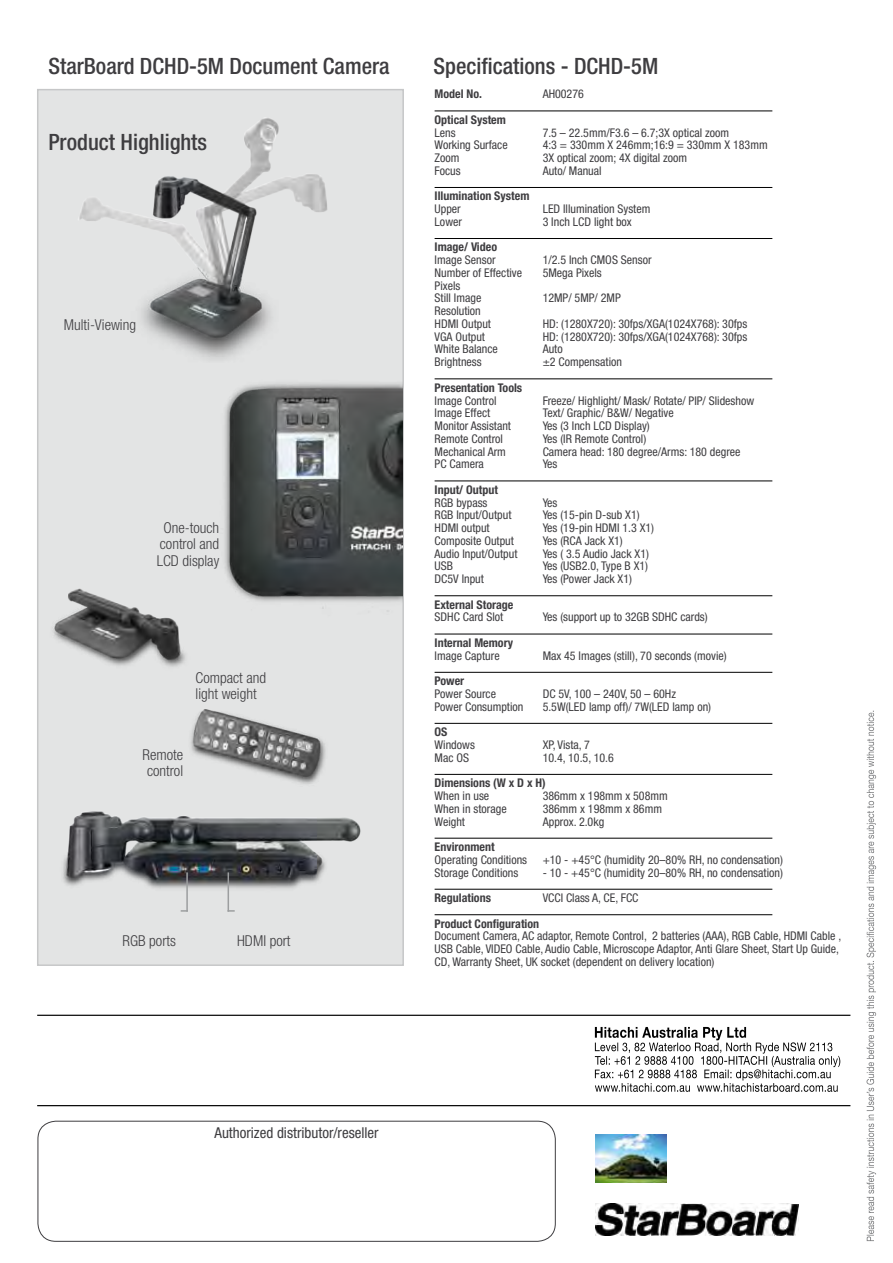
<style>
.page{position:relative;width:893px;height:1263px;background:#fff}
.page>*{position:absolute;margin:0;border:0;box-sizing:border-box;transform-origin:0 0}
.t1{font:500 condensed 22.5px "Helvetica Neue";color:#3e3d40}
.t2{font:300 condensed 15px/16.5px "Helvetica Neue";color:#3e3d40}
.t3{font:condensed 15px "Helvetica Neue";color:#3e3d40}
.t4{font:condensed 12px/12.8px "Helvetica Neue";color:#3e3d40}
.t5{font:700 condensed 12px "Helvetica Neue";color:#3e3d40}
</style>
<div class="page">
<div style="left:38px;top:90px;width:365px;height:875px;background:#e3e4e4"></div>
<div style="left:37px;top:89px;width:367px;height:877px;border:2px solid #c6c7c8"></div>
<img style="left:78px;top:118px;width:250px;height:241px">
<hr style="left:435px;top:111px;width:337px;height:1px;background:#000">
<hr style="left:435px;top:187px;width:337px;height:1px;background:#000">
<hr style="left:435px;top:238px;width:337px;height:1px;background:#000">
<hr style="left:435px;top:379px;width:337px;height:1px;background:#000">
<hr style="left:435px;top:481px;width:337px;height:1px;background:#000">
<hr style="left:435px;top:595px;width:337px;height:1px;background:#000">
<hr style="left:435px;top:634px;width:337px;height:1px;background:#000">
<hr style="left:435px;top:672px;width:337px;height:1px;background:#000">
<hr style="left:435px;top:723px;width:337px;height:1px;background:#000">
<hr style="left:435px;top:774px;width:337px;height:1px;background:#000">
<hr style="left:435px;top:838px;width:337px;height:1px;background:#000">
<hr style="left:435px;top:889px;width:337px;height:1px;background:#000">
<hr style="left:435px;top:914px;width:337px;height:1px;background:#000">
<img style="left:595px;top:1204px;width:204px;height:32px">
<div style="left:38px;top:1121px;width:518px;height:121px;border:1px solid #3e3d40;border-radius:18px"></div>
<img style="left:595px;top:1134px;width:72px;height:48px">
<img style="left:224px;top:361px;width:178px;height:263px">
<img style="left:37px;top:568px;width:148px;height:110px">
<img style="left:190px;top:709px;width:136px;height:50px">
<img style="left:63px;top:759px;width:298px;height:153px">
<hr style="left:186px;top:872px;width:2px;height:40px;background:#9c9e9f">
<hr style="left:228px;top:872px;width:1px;height:40px;background:#9c9e9f">
<svg style="left:229px;top:910px;width:6px;height:2px"></svg>
<svg style="left:181px;top:910px;width:7px;height:2px"></svg>
<svg style="left:866px;top:711px;width:10px;height:530px"></svg>
<svg style="left:595px;top:1027px;width:245px;height:65px"></svg>
<hr style="left:37px;top:1105px;width:813px;height:1px;background:#000">
<hr style="left:37px;top:1015px;width:813px;height:1px;background:#000">
<h1 class="t1" style="left:48px;top:53px;width:343px">StarBoard DCHD-5M Document Camera</h1>
<h1 class="t1" style="left:434px;top:53px;width:226px">Specifications - DCHD-5M</h1>
<p class="t5" style="left:435px;top:87px;width:49px">Model No.</p>
<p class="t4" style="left:543px;top:88px;width:43px">AH00276</p>
<p class="t5" style="left:435px;top:112px;width:73px">Optical System</p>
<p class="t4" style="left:435px;top:126px;width:23px">Lens</p>
<p class="t4" style="left:543px;top:126px;width:188px">7.5 – 22.5mm/F3.6 – 6.7;3X optical zoom</p>
<p class="t4" style="left:435px;top:139px;width:75px">Working Surface</p>
<p class="t4" style="left:543px;top:139px;width:226px">4:3 = 330mm X 246mm;16:9 = 330mm X 183mm</p>
<p class="t4" style="left:435px;top:151px;width:26px">Zoom</p>
<p class="t4" style="left:543px;top:151px;width:146px">3X optical zoom; 4X digital zoom</p>
<p class="t4" style="left:435px;top:164px;width:27px">Focus</p>
<p class="t4" style="left:543px;top:164px;width:60px">Auto/ Manual</p>
<p class="t5" style="left:435px;top:189px;width:96px">Illumination System</p>
<p class="t4" style="left:435px;top:202px;width:28px">Upper</p>
<p class="t4" style="left:543px;top:202px;width:109px">LED Illumination System</p>
<p class="t4" style="left:435px;top:215px;width:29px">Lower</p>
<p class="t4" style="left:543px;top:215px;width:91px">3 Inch LCD light box</p>
<p class="t5" style="left:435px;top:240px;width:64px">Image/ Video</p>
<p class="t4" style="left:435px;top:253px;width:63px">Image Sensor</p>
<p class="t4" style="left:543px;top:253px;width:110px">1/2.5 Inch CMOS Sensor</p>
<p class="t4" style="left:435px;top:266px;width:89px">Number of Effective</p>
<p class="t4" style="left:543px;top:266px;width:61px">5Mega Pixels</p>
<p class="t4" style="left:435px;top:279px;width:48px">Pixels<br>Still Image</p>
<h1 class="t1" style="left:48px;top:128px;width:160px">Product Highlights</h1>
<p class="t4" style="left:543px;top:292px;width:80px">12MP/ 5MP/ 2MP</p>
<p class="t4" style="left:435px;top:304px;width:58px">Resolution<br>HDMI Output</p>
<p class="t4" style="left:543px;top:317px;width:206px">HD: (1280X720): 30fps/XGA(1024X768): 30fps</p>
<p class="t2" style="left:64px;top:317px;width:74px">Multi-Viewing</p>
<p class="t4" style="left:435px;top:330px;width:52px">VGA Output</p>
<p class="t4" style="left:543px;top:330px;width:206px">HD: (1280X720): 30fps/XGA(1024X768): 30fps</p>
<p class="t4" style="left:435px;top:343px;width:65px">White Balance</p>
<p class="t4" style="left:543px;top:343px;width:22px">Auto</p>
<p class="t4" style="left:435px;top:355px;width:49px">Brightness</p>
<p class="t4" style="left:543px;top:355px;width:81px">±2 Compensation</p>
<p class="t5" style="left:435px;top:380px;width:89px">Presentation Tools</p>
<p class="t4" style="left:435px;top:394px;width:63px">Image Control</p>
<p class="t4" style="left:543px;top:394px;width:213px">Freeze/ Highlight/ Mask/ Rotate/ PIP/ Slideshow</p>
<p class="t4" style="left:435px;top:407px;width:57px">Image Effect</p>
<p class="t4" style="left:543px;top:407px;width:133px">Text/ Graphic/ B&amp;W/ Negative</p>
<p class="t4" style="left:435px;top:419px;width:78px">Monitor Assistant</p>
<p class="t4" style="left:543px;top:419px;width:109px">Yes (3 Inch LCD Display)</p>
<p class="t4" style="left:435px;top:432px;width:70px">Remote Control</p>
<p class="t4" style="left:543px;top:432px;width:105px">Yes (IR Remote Control)</p>
<p class="t4" style="left:435px;top:445px;width:73px">Mechanical Arm</p>
<p class="t4" style="left:543px;top:445px;width:199px">Camera head: 180 degree/Arms: 180 degree</p>
<p class="t4" style="left:435px;top:458px;width:51px">PC Camera</p>
<p class="t4" style="left:543px;top:458px;width:16px">Yes</p>
<p class="t5" style="left:435px;top:482px;width:65px">Input/ Output</p>
<p class="t4" style="left:435px;top:496px;width:54px">RGB bypass</p>
<p class="t4" style="left:543px;top:496px;width:16px">Yes</p>
<p class="t4" style="left:435px;top:509px;width:78px">RGB Input/Output</p>
<p class="t4" style="left:543px;top:509px;width:99px">Yes (15-pin D-sub X1)</p>
<p class="t4" style="left:435px;top:521px;width:57px">HDMI output</p>
<p class="t4" style="left:543px;top:521px;width:113px">Yes (19-pin HDMI 1.3 X1)</p>
<p class="t4" style="left:435px;top:534px;width:81px">Composite Output</p>
<p class="t4" style="left:543px;top:534px;width:82px">Yes (RCA Jack X1)</p>
<p class="t4" style="left:435px;top:547px;width:84px">Audio Input/Output</p>
<p class="t4" style="left:543px;top:547px;width:108px">Yes (φ3.5 Audio Jack X1)</p>
<p class="t4" style="left:435px;top:560px;width:20px">USB</p>
<p class="t4" style="left:543px;top:560px;width:107px">Yes (USB2.0, Type B X1)</p>
<p class="t4" style="left:435px;top:572px;width:51px">DC5V Input</p>
<p class="t4" style="left:543px;top:572px;width:91px">Yes (Power Jack X1)</p>
<p class="t5" style="left:435px;top:597px;width:80px">External Storage</p>
<p class="t4" style="left:435px;top:611px;width:70px">SDHC Card Slot</p>
<p class="t4" style="left:543px;top:611px;width:167px">Yes (support up to 32GB SDHC cards)</p>
<p class="t5" style="left:435px;top:635px;width:80px">Internal Memory</p>
<p class="t4" style="left:435px;top:649px;width:67px">Image Capture</p>
<p class="t4" style="left:543px;top:649px;width:186px">Max 45 Images (still), 70 seconds (movie)</p>
<p class="t5" style="left:435px;top:674px;width:31px">Power</p>
<p class="t4" style="left:435px;top:687px;width:63px">Power Source</p>
<p class="t4" style="left:543px;top:687px;width:135px">DC 5V, 100 – 240V, 50 – 60Hz</p>
<p class="t4" style="left:435px;top:700px;width:90px">Power Consumption</p>
<p class="t4" style="left:543px;top:700px;width:170px">5.5W(LED lamp off)/ 7W(LED lamp on)</p>
<p class="t5" style="left:435px;top:725px;width:14px">OS</p>
<p class="t4" style="left:435px;top:738px;width:42px">Windows</p>
<p class="t4" style="left:543px;top:738px;width:49px">XP, Vista, 7</p>
<p class="t4" style="left:435px;top:751px;width:36px">Mac OS</p>
<p class="t4" style="left:543px;top:751px;width:73px">10.4, 10.5, 10.6</p>
<p class="t5" style="left:435px;top:776px;width:113px">Dimensions (W x D x H)</p>
<p class="t4" style="left:435px;top:789px;width:56px">When in use</p>
<p class="t4" style="left:543px;top:789px;width:127px">386mm x 198mm x 508mm</p>
<p class="t4" style="left:435px;top:802px;width:74px">When in storage</p>
<p class="t4" style="left:543px;top:802px;width:121px">386mm x 198mm x 86mm</p>
<p class="t4" style="left:435px;top:815px;width:32px">Weight</p>
<p class="t4" style="left:543px;top:815px;width:63px">Approx. 2.0kg</p>
<p class="t5" style="left:435px;top:839px;width:61px">Environment</p>
<p class="t4" style="left:435px;top:853px;width:94px">Operating Conditions</p>
<p class="t4" style="left:543px;top:853px;width:242px">+10 - +45°C (humidity 20–80% RH, no condensation)</p>
<p class="t4" style="left:435px;top:866px;width:85px">Storage Conditions</p>
<p class="t4" style="left:543px;top:866px;width:242px">- 10 - +45°C (humidity 20–80% RH, no condensation)</p>
<p class="t5" style="left:435px;top:891px;width:58px">Regulations</p>
<p class="t4" style="left:543px;top:891px;width:97px">VCCI Class A, CE, FCC</p>
<p class="t5" style="left:435px;top:916px;width:106px">Product Configuration</p>
<p class="t4" style="left:435px;top:930px;width:408px">Document Camera, AC adaptor, Remote Control, 2 batteries (AAA), RGB Cable, HDMI Cable ,<br>USB Cable, VIDEO Cable, Audio Cable, Microscope Adaptor, Anti Glare Sheet, Start Up Guide,<br>CD, Warranty Sheet, UK socket (dependent on delivery location)</p>
<p class="t2" style="left:157px;top:519px;width:64px;text-align:center">One-touch control and<br>LCD display</p>
<p class="t2" style="left:196px;top:669px;width:72px">Compact and light weight</p>
<p class="t2" style="left:143px;top:746px;width:42px">Remote control</p>
<p class="t2" style="left:123px;top:932px;width:55px">RGB ports</p>
<p class="t2" style="left:237px;top:932px;width:55px">HDMI port</p>
<p class="t3" style="left:215px;top:1124px;width:166px">Authorized distributor/reseller</p>
</div>
